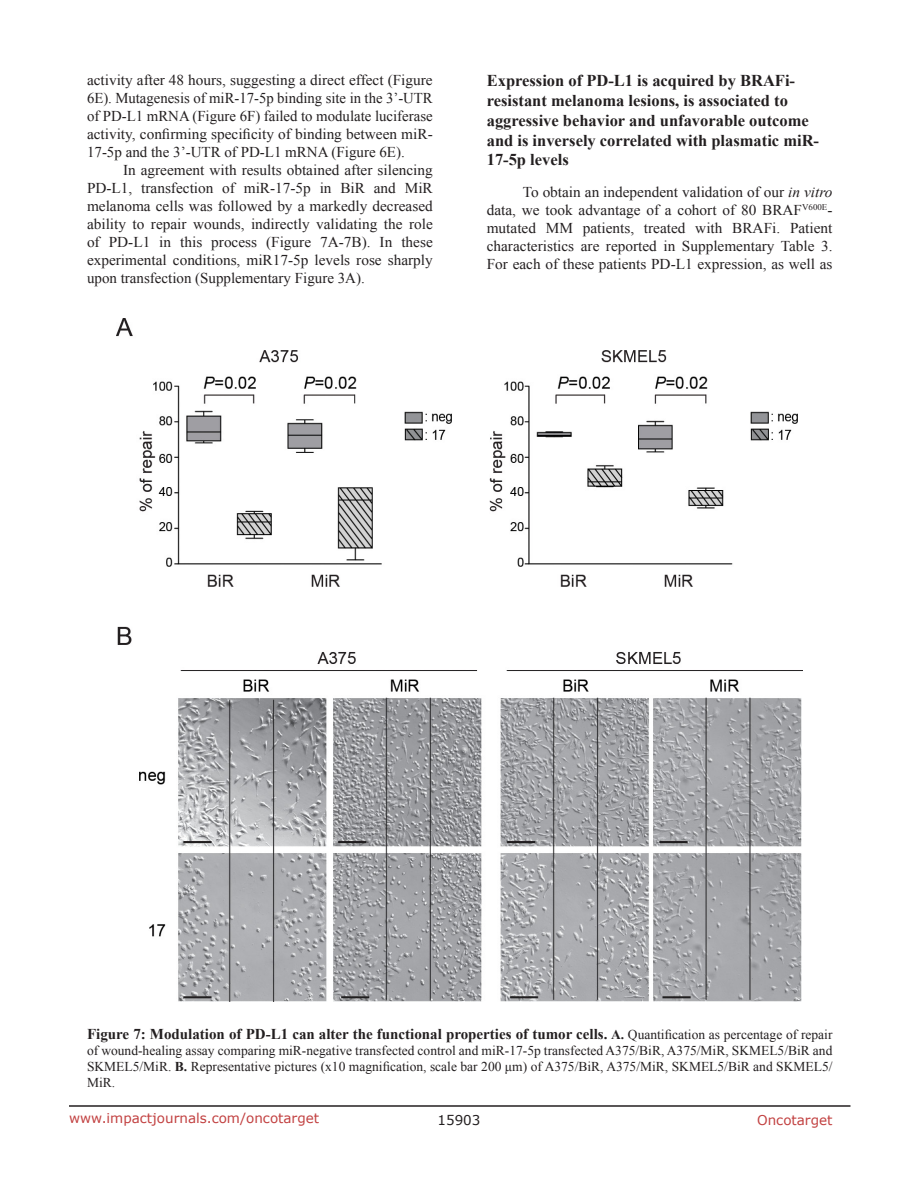
<style>
.page{position:relative;width:918px;height:1188px;background:#fff}
.page>*{position:absolute;margin:0;border:0;box-sizing:border-box;transform-origin:0 0}
.SubHeading{font:700 16.5px/19.8px "Times New Roman";color:#231f20}
.BodyText{font:15px/18px "Times New Roman";color:#231f20;text-align:justify}
.figuretext{font:700 15px "Times New Roman";color:#231f20}
.figuretext-2{font:13.5px/16.2px "Times New Roman";color:#231f20;text-align:justify}
.t1{font:13.5px "Verdana";color:#c24141}
.t2{font:13.5px "Verdana";color:#231f20}
.s1{font-style:italic}
.s2{font-size:13.5px}
.s3{font-weight:400;font-size:13.5px}
.s4{font-weight:700}
</style>
<div class="page">
<hr style="left:69px;top:1105px;width:781px;height:2px;background:#231f20">
<img style="left:117px;top:318px;width:686px;height:683px">
<p class="BodyText" style="left:87px;top:71px;width:347px">activity after 48 hours, suggesting a direct effect (Figure 6E). Mutagenesis of miR-17-5p binding site in the 3’-UTR of PD-L1 mRNA (Figure 6F) failed to modulate luciferase activity, confirming specificity of binding between miR-17-5p and the 3’-UTR of PD-L1 mRNA (Figure 6E).</p>
<p class="BodyText" style="left:87px;top:161px;width:347px;text-indent:36px">In agreement with results obtained after silencing PD-L1, transfection of miR-17-5p in BiR and MiR melanoma cells was followed by a markedly decreased ability to repair wounds, indirectly validating the role of PD-L1 in this process (Figure 7A-7B). In these experimental conditions, miR17-5p levels rose sharply upon transfection (Supplementary Figure 3A).</p>
<p class="SubHeading" style="left:487px;top:70px;width:334px">Expression of PD-L1 is acquired by BRAFi&shy;resistant melanoma lesions, is associated to aggressive behavior and unfavorable outcome and is inversely correlated with plasmatic miR-17-5p levels</p>
<p class="BodyText" style="left:487px;top:183px;width:347px;text-indent:36px">To obtain an independent validation of our <span class="s1">in vitro </span>data, we took advantage of a cohort of 80 BRAF<sup>V600E&shy;</sup>mutated MM patients, treated with BRAFi. Patient characteristics are reported in Supplementary Table 3.<br>For each of these patients PD-L1 expression, as well as</p>
<p class="figuretext" style="left:87px;top:1023px;width:747px">Figure 7: Modulation of PD-L1 can alter the functional properties of tumor cells. <span class="s2">A.</span> <span class="s3">Quantification as percentage of repair</span></p>
<p class="figuretext-2" style="left:87px;top:1042px;width:747px">of wound-healing assay comparing miR-negative transfected control and miR-17-5p transfected A375/BiR, A375/MiR, SKMEL5/BiR and SKMEL5/MiR. <span class="s4">B.</span> Representative pictures (x10 magnification, scale bar 200 μm) of A375/BiR, A375/MiR, SKMEL5/BiR and SKMEL5/ MiR.</p>
<p class="t1" style="left:69px;top:1109px;width:252px">www.impactjournals.com/oncotarget</p>
<p class="t2" style="left:438px;top:1111px;width:44px">15903</p>
<p class="t1" style="left:757px;top:1111px;width:77px">Oncotarget</p>
</div>
